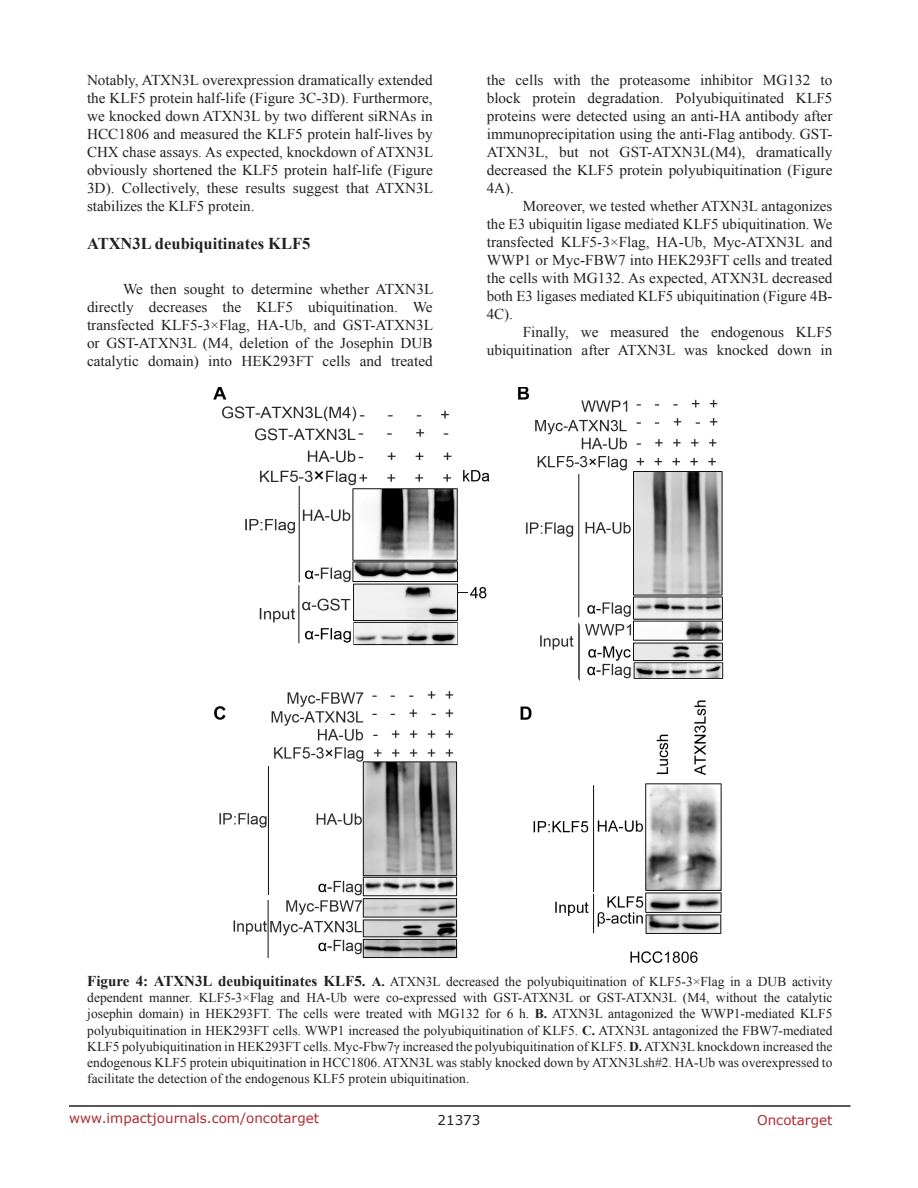
<style>
.page{position:relative;width:918px;height:1188px;background:#fff}
.page>*{position:absolute;margin:0;border:0;box-sizing:border-box;transform-origin:0 0}
.SubHeading{font:700 16.5px "Times New Roman";color:#221f22}
.BodyText{font:15px/18px "Times New Roman";color:#221f22;text-align:justify}
.FigureText{font:13.5px/16.2px "Times New Roman";color:#221f22;text-align:justify}
.t1{font:13.5px "Verdana";color:#ac2b31}
.t2{font:13.5px "Verdana";color:#221f22}
.s1{font-weight:700;font-size:15px}
.s2{font-weight:700}
</style>
<div class="page">
<hr style="left:69px;top:1105px;width:781px;height:2px;background:#231f20">
<img style="left:213px;top:387px;width:511px;height:576px">
<p class="BodyText" style="left:87px;top:71px;width:348px">Notably, ATXN3L overexpression dramatically extended the KLF5 protein half-life (Figure 3C-3D). Furthermore, we knocked down ATXN3L by two different siRNAs in HCC1806 and measured the KLF5 protein half-lives by CHX chase assays. As expected, knockdown of ATXN3L obviously shortened the KLF5 protein half-life (Figure 3D). Collectively, these results suggest that ATXN3L stabilizes the KLF5 protein.</p>
<p class="SubHeading" style="left:87px;top:232px;width:225px">ATXN3L deubiquitinates KLF5</p>
<p class="BodyText" style="left:87px;top:280px;width:348px;text-indent:36px">We then sought to determine whether ATXN3L directly decreases the KLF5 ubiquitination. We transfected KLF5-3×Flag, HA-Ub, and GST-ATXN3L or GST-ATXN3L (M4, deletion of the Josephin DUB catalytic domain) into HEK293FT cells and treated</p>
<p class="BodyText" style="left:487px;top:71px;width:347px">the cells with the proteasome inhibitor MG132 to block protein degradation. Polyubiquitinated KLF5 proteins were detected using an anti-HA antibody after immunoprecipitation using the anti-Flag antibody. GST-ATXN3L, but not GST-ATXN3L(M4), dramatically decreased the KLF5 protein polyubiquitination (Figure 4A).</p>
<p class="BodyText" style="left:487px;top:197px;width:347px;text-indent:36px">Moreover, we tested whether ATXN3L antagonizes the E3 ubiquitin ligase mediated KLF5 ubiquitination. We transfected KLF5-3×Flag, HA-Ub, Myc-ATXN3L and WWP1 or Myc-FBW7 into HEK293FT cells and treated the cells with MG132. As expected, ATXN3L decreased both E3 ligases mediated KLF5 ubiquitination (Figure 4B-4C).</p>
<p class="BodyText" style="left:487px;top:323px;width:347px;text-align:right">Finally, we measured the endogenous KLF5 ubiquitination after ATXN3L was knocked down in</p>
<p class="FigureText" style="left:87px;top:973px;width:747px"><span class="s1">Figure 4: ATXN3L deubiquitinates KLF5.</span> <span class="s2">A.</span> ATXN3L decreased the polyubiquitination of KLF5-3×Flag in a DUB activity dependent manner. KLF5-3×Flag and HA-Ub were co-expressed with GST-ATXN3L or GST-ATXN3L (M4, without the catalytic josephin domain) in HEK293FT. The cells were treated with MG132 for 6 h. <span class="s2">B.</span> ATXN3L antagonized the WWP1-mediated KLF5 polyubiquitination in HEK293FT cells. WWP1 increased the polyubiquitination of KLF5. <span class="s2">C.</span> ATXN3L antagonized the FBW7-mediated KLF5 polyubiquitination in HEK293FT cells. Myc-Fbw7γ increased the polyubiquitination of KLF5. <span class="s2">D.</span> ATXN3L knockdown increased the endogenous KLF5 protein ubiquitination in HCC1806. ATXN3L was stably knocked down by ATXN3Lsh#2. HA-Ub was overexpressed to facilitate the detection of the endogenous KLF5 protein ubiquitination.</p>
<p class="t1" style="left:69px;top:1109px;width:252px">www.impactjournals.com/oncotarget</p>
<p class="t2" style="left:438px;top:1111px;width:44px">21373</p>
<p class="t1" style="left:757px;top:1111px;width:77px">Oncotarget</p>
</div>
